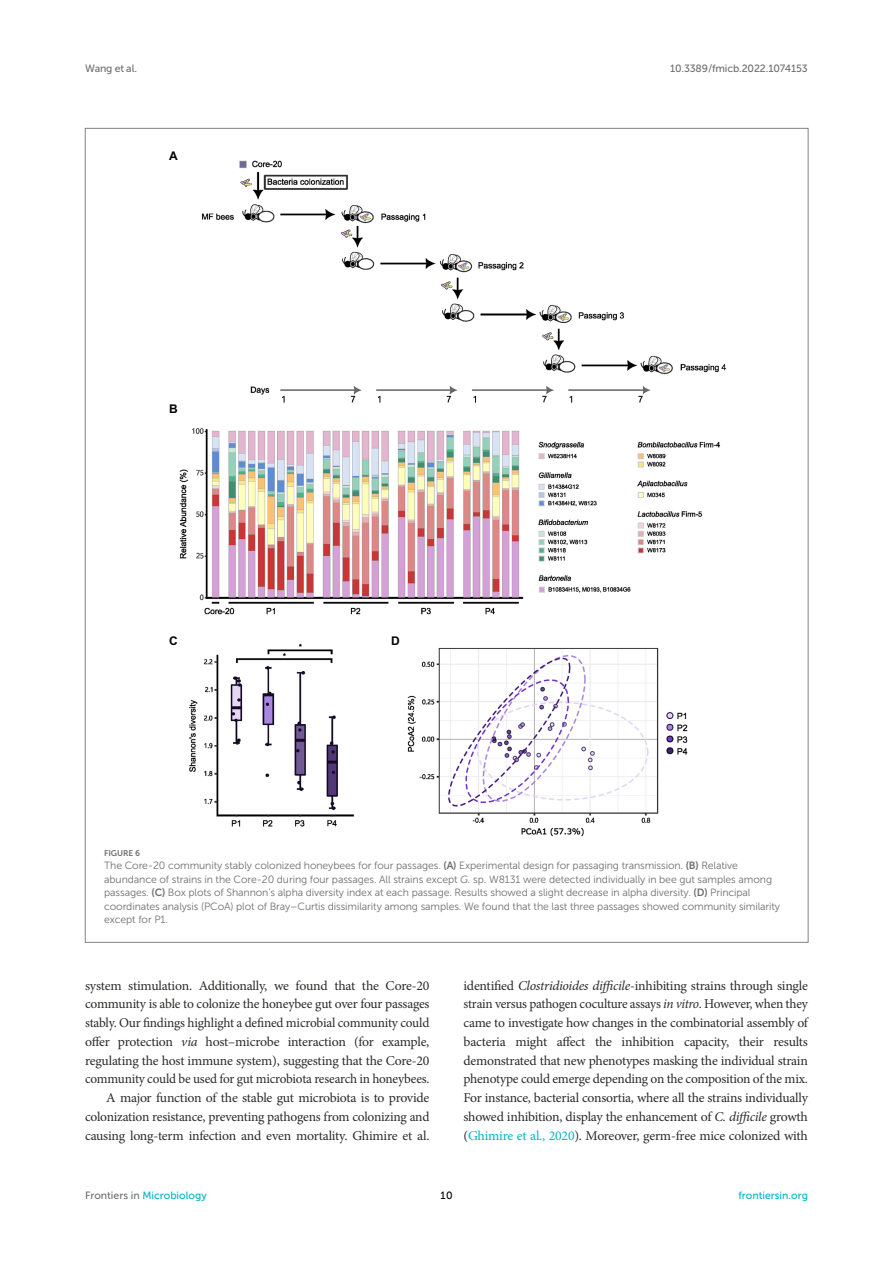
<style>
.page{position:relative;width:893px;height:1263px;background:#fff}
.page>*{position:absolute;margin:0;border:0;box-sizing:border-box;transform-origin:0 0}
.TEXT{font:13.5px/18.8px "Minion Pro";letter-spacing:-.015em;color:#2b2b2a;text-align:justify}
.TEXT_FLUSH{font:13.5px/18.8px "Minion Pro";letter-spacing:-.015em;color:#2b2b2a;text-align:justify}
.t1{font:700 12px "Arial";color:#000}
.FIG_LEG{font:10.5px/13.5px "Museo Sans 300";letter-spacing:-.01em;color:#706f70}
.t2{font:10.5px "Museo Sans 500";color:#00b4c4}
.t3{font:10.5px "Museo Sans 500";letter-spacing:-.015em;color:#706f70}
.t4{font:10.5px "Museo Sans 500";color:#000}
.FIG_HD{font:8.25px "Museo Sans 700";letter-spacing:-.01em;color:#706f70}
.s1{font-family:"Museo Sans 700"}
.s2{font-style:italic}
.s3{color:#00b4c4}
.s4{color:#706f70}
</style>
<div class="page">
<img style="left:179px;top:160px;width:548px;height:677px">
<p class="t3" style="left:85px;top:63px;width:53px">Wang et al.</p>
<p class="t3" style="left:670px;top:63px;width:139px">10.3389/fmicb.2022.1074153</p>
<p class="t1" style="left:169px;top:147px;width:10px">A</p>
<p class="t1" style="left:169px;top:401px;width:10px">B</p>
<p class="t1" style="left:169px;top:632px;width:10px">C</p>
<p class="t1" style="left:391px;top:632px;width:10px">D</p>
<p class="FIG_HD" style="left:104px;top:848px;width:37px">FIGURE 6</p>
<p class="FIG_LEG" style="left:104px;top:859px;width:677px">The Core-20 community stably colonized honeybees for four passages. <span class="s1">(A)</span> Experimental design for passaging transmission. <span class="s1">(B)</span> Relative abundance of strains in the Core-20 during four passages. All strains except <span class="s2">G.</span> sp. W8131 were detected individually in bee gut samples among passages. <span class="s1">(C)</span> Box plots of Shannon’s alpha diversity index at each passage. Results showed a slight decrease in alpha diversity. <span class="s1">(D)</span> Principal coordinates analysis (PCoA) plot of Bray–Curtis dissimilarity among samples. We found that the last three passages showed community similarity except for P1.</p>
<p class="TEXT_FLUSH" style="left:85px;top:976px;width:346px">system stimulation. Additionally, we found that the Core-20 community is able to colonize the honeybee gut over four passages stably. Our findings highlight a defined microbial community could offer protection <span class="s2">via</span> host–microbe interaction (for example, regulating the host immune system), suggesting that the Core-20 community could be used for gut microbiota research in honeybees.</p>
<p class="TEXT" style="left:85px;top:1088px;width:346px;text-indent:21px">A major function of the stable gut microbiota is to provide colonization resistance, preventing pathogens from colonizing and causing long-term infection and even mortality. Ghimire et al.</p>
<p class="TEXT" style="left:463px;top:976px;width:346px">identified <span class="s2">Clostridioides difficile</span>-inhibiting strains through single strain versus pathogen coculture assays <span class="s2">in vitro</span>. However, when they came to investigate how changes in the combinatorial assembly of bacteria might affect the inhibition capacity, their results demonstrated that new phenotypes masking the individual strain phenotype could emerge depending on the composition of the mix.<br>For instance, bacterial consortia, where all the strains individually showed inhibition, display the enhancement of <span class="s2">C. difficile</span> growth (<span class="s3">Ghimire et al., 2020</span>). Moreover, germ-free mice colonized with</p>
<p class="t2" style="left:85px;top:1190px;width:123px"><span class="s4">Frontiers in</span> Microbiology</p>
<p class="t4" style="left:440px;top:1190px;width:14px">10</p>
<p class="t2" style="left:738px;top:1190px;width:71px">frontiersin.org</p>
</div>
